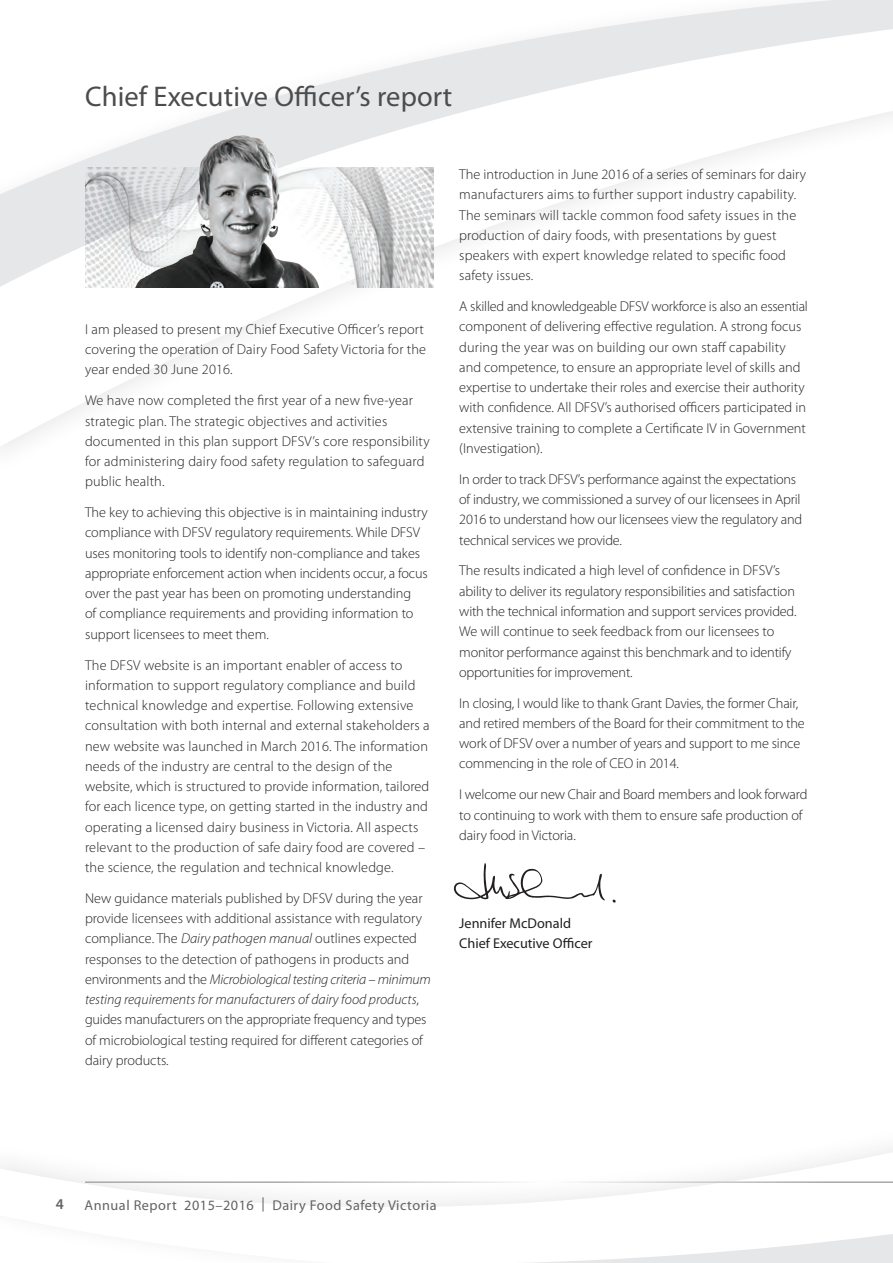
<style>
.page{position:relative;width:893px;height:1263px;background:#fff}
.page>*{position:absolute;margin:0;border:0;box-sizing:border-box;transform-origin:0 0}
.t1{font:28.5px "Myriad Pro";letter-spacing:.005em;color:#4b4c4d}
.t2{font:600 15px "Myriad Pro";color:#636366}
.t3{font:300 14.25px/20.2px "Myriad Pro";color:#231f20}
.t4{font:14.25px "Myriad Pro";letter-spacing:.035em;color:#636366}
.t5{font:14.25px/20.2px "Myriad Pro";color:#231f20}
.s1{font-style:italic}
</style>
<div class="page">
<svg style="left:0;top:1166px;width:338px;height:40px"></svg>
<svg style="left:338px;top:1148px;width:555px;height:115px"></svg>
<svg style="left:1px;top:294px;width:330px;height:154px"></svg>
<svg style="left:0;top:0;width:893px;height:294px"></svg>
<hr style="left:85px;top:1181px;width:808px;height:2px;background:#fff">
<svg style="left:453px;top:863px;width:152px;height:38px"></svg>
<svg style="left:612px;top:899px;width:4px;height:4px"></svg>
<img style="left:85px;top:168px;width:349px;height:119px">
<img style="left:109px;top:128px;width:241px;height:159px">
<h1 class="t1" style="left:85px;top:79px;width:369px">Chief Executive Officer’s report</h1>
<p class="t3" style="left:85px;top:319px;width:343px">I am pleased to present my Chief Executive Officer’s report covering the operation of Dairy Food Safety Victoria for the year ended 30 June 2016.</p>
<p class="t3" style="left:85px;top:390px;width:346px">We have now completed the first year of a new five-year strategic plan. The strategic objectives and activities documented in this plan support DFSV’s core responsibility for administering dairy food safety regulation to safeguard public health.</p>
<p class="t3" style="left:85px;top:502px;width:344px">The key to achieving this objective is in maintaining industry compliance with DFSV regulatory requirements. While DFSV uses monitoring tools to identify non-compliance and takes appropriate enforcement action when incidents occur, a focus over the past year has been on promoting understanding<br>of compliance requirements and providing information to support licensees to meet them.</p>
<p class="t3" style="left:85px;top:654px;width:346px">The DFSV website is an important enabler of access to information to support regulatory compliance and build technical knowledge and expertise. Following extensive consultation with both internal and external stakeholders a new website was launched in March 2016. The information needs of the industry are central to the design of the website, which is structured to provide information, tailored for each licence type, on getting started in the industry and operating a licensed dairy business in Victoria. All aspects relevant to the production of safe dairy food are covered – the science, the regulation and technical knowledge.</p>
<p class="t3" style="left:85px;top:888px;width:347px">New guidance materials published by DFSV during the year provide licensees with additional assistance with regulatory compliance. The <span class="s1">Dairy pathogen manual</span> outlines expected responses to the detection of pathogens in products and environments and the <span class="s1">Microbiological testing criteria – minimum testing requirements for manufacturers of dairy food products</span>, guides manufacturers on the appropriate frequency and types of microbiological testing required for different categories of dairy products.</p>
<p class="t3" style="left:459px;top:164px;width:348px">The introduction in June 2016 of a series of seminars for dairy manufacturers aims to further support industry capability.<br>The seminars will tackle common food safety issues in the production of dairy foods, with presentations by guest speakers with expert knowledge related to specific food safety issues.</p>
<p class="t3" style="left:459px;top:296px;width:350px">A skilled and knowledgeable DFSV workforce is also an essential component of delivering effective regulation. A strong focus during the year was on building our own staff capability and competence, to ensure an appropriate level of skills and expertise to undertake their roles and exercise their authority with confidence. All DFSV’s authorised officers participated in extensive training to complete a Certificate IV in Government (Investigation).</p>
<p class="t3" style="left:459px;top:469px;width:345px">In order to track DFSV’s performance against the expectations of industry, we commissioned a survey of our licensees in April 2016 to understand how our licensees view the regulatory and technical services we provide.</p>
<p class="t3" style="left:459px;top:560px;width:339px">The results indicated a high level of confidence in DFSV’s ability to deliver its regulatory responsibilities and satisfaction with the technical information and support services provided.<br>We will continue to seek feedback from our licensees to monitor performance against this benchmark and to identify opportunities for improvement.</p>
<p class="t3" style="left:459px;top:693px;width:347px">In closing, I would like to thank Grant Davies, the former Chair, and retired members of the Board for their commitment to the work of DFSV over a number of years and support to me since commencing in the role of CEO in 2014.</p>
<p class="t3" style="left:459px;top:784px;width:350px">I welcome our new Chair and Board members and look forward to continuing to work with them to ensure safe production of dairy food in Victoria.</p>
<p class="t5" style="left:459px;top:913px;width:135px">Jennifer McDonald<br>Chief Executive Officer</p>
<p class="t2" style="left:56px;top:1195px;width:10px">4</p>
<p class="t4" style="left:85px;top:1196px;width:353px">Annual Report 2015–2016 | Dairy Food Safety Victoria</p>
</div>
